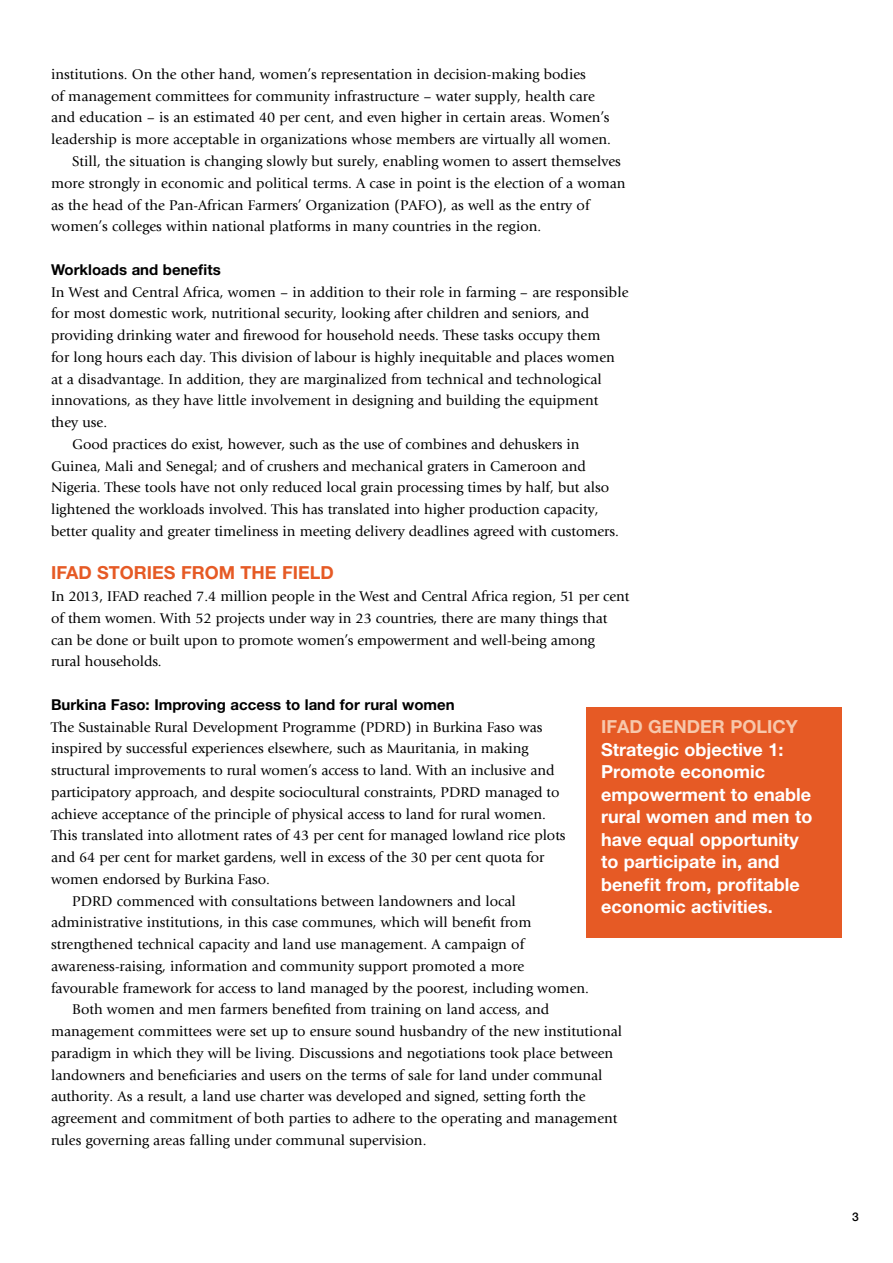
<style>
.page{position:relative;width:893px;height:1263px;background:#fff}
.page>*{position:absolute;margin:0;border:0;box-sizing:border-box;transform-origin:0 0}
.t1{font:700 18px/22.5px "Helvetica Neue";color:#fff}
.t2{font:700 18px "Helvetica Neue";color:#e65a25}
.t3{font:700 18px "Helvetica Neue";color:#f7c8ac}
.t4{font:700 15px "Helvetica Neue";color:#000}
.t5{font:14.7px/21.8px "Giovanni";color:#000}
.t6{font:500 12px "Helvetica Neue";color:#000}
</style>
<div class="page">
<div style="left:587px;top:707px;width:255px;height:231px;background:#e65a25"></div>
<p class="t5" style="left:51px;top:63px;width:536px">institutions. On the other hand, women’s representation in decision-making bodies</p>
<p class="t5" style="left:51px;top:85px;width:545px">of management committees for community infrastructure – water supply, health care</p>
<p class="t5" style="left:51px;top:107px;width:560px">and education – is an estimated 40 per cent, and even higher in certain areas. Women’s</p>
<p class="t5" style="left:51px;top:129px;width:561px">leadership is more acceptable in organizations whose members are virtually all women.</p>
<p class="t5" style="left:72px;top:150px;width:550px">Still, the situation is changing slowly but surely, enabling women to assert themselves</p>
<p class="t5" style="left:51px;top:172px;width:576px">more strongly in economic and political terms. A case in point is the election of a woman</p>
<p class="t5" style="left:51px;top:194px;width:540px">as the head of the Pan-African Farmers’ Organization (PAFO), as well as the entry of</p>
<p class="t5" style="left:51px;top:216px;width:492px">women’s colleges within national platforms in many countries in the region.</p>
<p class="t4" style="left:51px;top:260px;width:171px">Workloads and benefits</p>
<p class="t5" style="left:51px;top:281px;width:579px">In West and Central Africa, women – in addition to their role in farming – are responsible</p>
<p class="t5" style="left:51px;top:303px;width:540px">for most domestic work, nutritional security, looking after children and seniors, and</p>
<p class="t5" style="left:51px;top:324px;width:551px">providing drinking water and firewood for household needs. These tasks occupy them</p>
<p class="t5" style="left:51px;top:346px;width:565px">for long hours each day. This division of labour is highly inequitable and places women</p>
<p class="t5" style="left:51px;top:368px;width:552px">at a disadvantage. In addition, they are marginalized from technical and technological</p>
<p class="t5" style="left:51px;top:390px;width:549px">innovations, as they have little involvement in designing and building the equipment</p>
<p class="t5" style="left:51px;top:411px;width:58px">they use.</p>
<p class="t5" style="left:72px;top:433px;width:509px">Good practices do exist, however, such as the use of combines and dehuskers in</p>
<p class="t5" style="left:51px;top:455px;width:536px">Guinea, Mali and Senegal; and of crushers and mechanical graters in Cameroon and</p>
<p class="t5" style="left:51px;top:477px;width:560px">Nigeria. These tools have not only reduced local grain processing times by half, but also</p>
<p class="t5" style="left:51px;top:499px;width:549px">lightened the workloads involved. This has translated into higher production capacity,</p>
<p class="t5" style="left:51px;top:520px;width:569px">better quality and greater timeliness in meeting delivery deadlines agreed with customers.</p>
<p class="t2" style="left:51px;top:562px;width:284px">IFAD STORIES FROM THE FIELD</p>
<p class="t5" style="left:51px;top:585px;width:580px">In 2013, IFAD reached 7.4 million people in the West and Central Africa region, 51 per cent of them women. With 52 projects under way in 23 countries, there are many things that can be done or built upon to promote women’s empowerment and well-being among<br>rural households.</p>
<p class="t4" style="left:51px;top:695px;width:405px">Burkina Faso: Improving access to land for rural women</p>
<p class="t5" style="left:51px;top:716px;width:493px">The Sustainable Rural Development Programme (PDRD) in Burkina Faso was</p>
<p class="t5" style="left:51px;top:738px;width:479px">inspired by successful experiences elsewhere, such as Mauritania, in making</p>
<p class="t5" style="left:51px;top:759px;width:505px">structural improvements to rural women’s access to land. With an inclusive and</p>
<p class="t5" style="left:51px;top:781px;width:510px">participatory approach, and despite sociocultural constraints, PDRD managed to</p>
<p class="t5" style="left:51px;top:803px;width:496px">achieve acceptance of the principle of physical access to land for rural women.</p>
<p class="t5" style="left:51px;top:825px;width:516px">This translated into allotment rates of 43 per cent for managed lowland rice plots</p>
<p class="t5" style="left:51px;top:846px;width:495px">and 64 per cent for market gardens, well in excess of the 30 per cent quota for</p>
<p class="t5" style="left:51px;top:868px;width:221px">women endorsed by Burkina Faso.</p>
<p class="t5" style="left:72px;top:890px;width:445px">PDRD commenced with consultations between landowners and local</p>
<p class="t5" style="left:51px;top:912px;width:482px">administrative institutions, in this case communes, which will benefit from</p>
<p class="t5" style="left:51px;top:934px;width:475px">strengthened technical capacity and land use management. A campaign of</p>
<p class="t5" style="left:51px;top:955px;width:475px">awareness-raising, information and community support promoted a more</p>
<p class="t5" style="left:51px;top:977px;width:539px">favourable framework for access to land managed by the poorest, including women.</p>
<p class="t5" style="left:72px;top:999px;width:479px">Both women and men farmers benefited from training on land access, and</p>
<p class="t5" style="left:51px;top:1021px;width:573px">management committees were set up to ensure sound husbandry of the new institutional</p>
<p class="t5" style="left:51px;top:1042px;width:564px">paradigm in which they will be living. Discussions and negotiations took place between</p>
<p class="t5" style="left:51px;top:1064px;width:553px">landowners and beneficiaries and users on the terms of sale for land under communal</p>
<p class="t5" style="left:51px;top:1086px;width:536px">authority. As a result, a land use charter was developed and signed, setting forth the</p>
<p class="t5" style="left:51px;top:1108px;width:568px">agreement and commitment of both parties to adhere to the operating and management</p>
<p class="t5" style="left:51px;top:1129px;width:377px">rules governing areas falling under communal supervision.</p>
<p class="t3" style="left:601px;top:716px;width:198px">IFAD GENDER POLICY</p>
<p class="t1" style="left:601px;top:738px;width:213px">Strategic objective 1:<br>Promote economic empowerment to enable rural women and men to have equal opportunity to participate in, and benefit from, profitable economic activities.</p>
<p class="t6" style="left:852px;top:1210px;width:8px">3</p>
</div>
